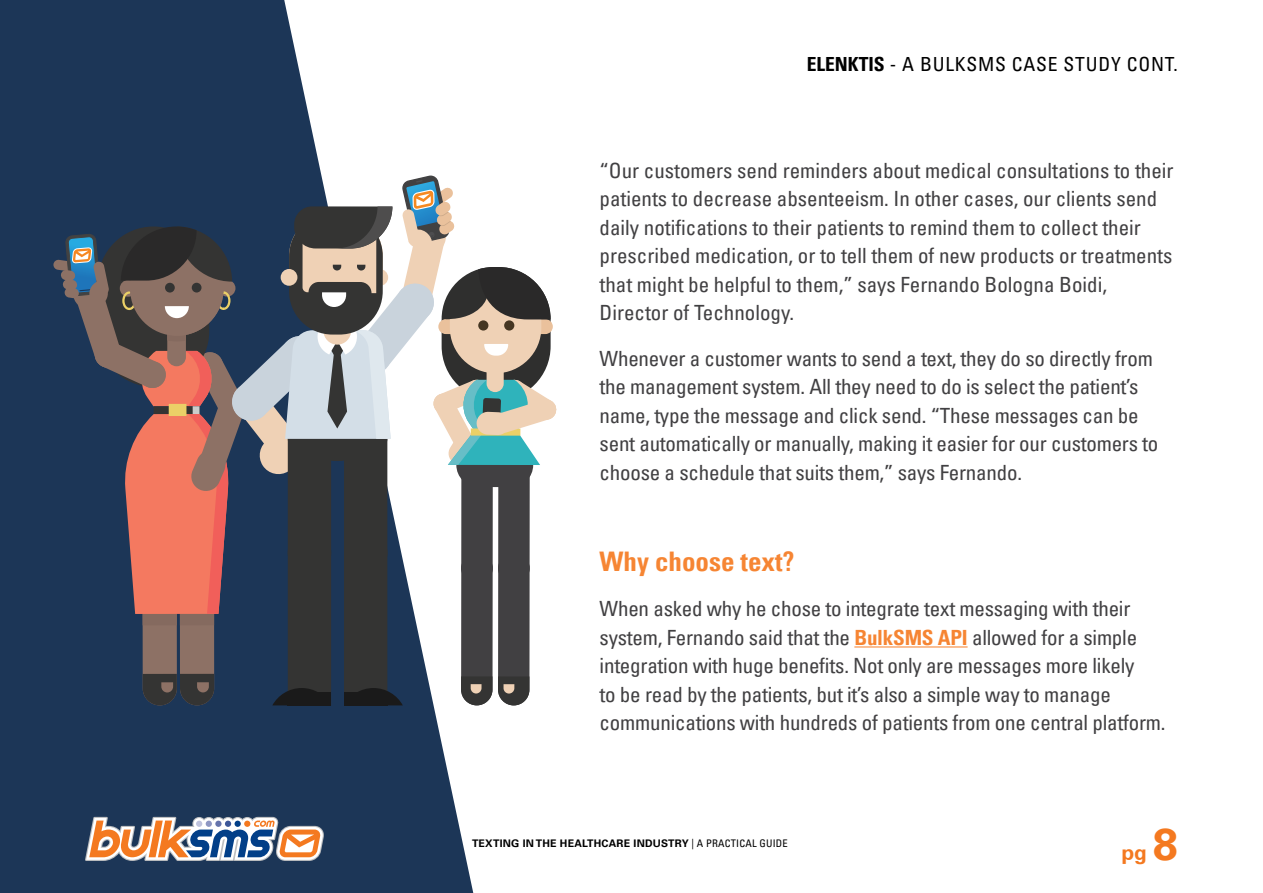
<style>
.page{position:relative;width:1263px;height:893px;background:#fff}
.page>*{position:absolute;margin:0;border:0;box-sizing:border-box;transform-origin:0 0}
.t1{font:700 condensed 27px "Univers LT Pro";color:#f68533}
.t2{font:condensed 21px/28.5px "Univers LT Pro";letter-spacing:-.01em;color:#414042}
.t3{font:700 21px "Univers LT Pro 65";color:#f47920}
.t4{font:condensed 19.5px "Univers LT Pro";letter-spacing:.04em;color:#000}
.t5{font:700 10.5px "Univers LT Pro 65";letter-spacing:.02em;color:#000}
.s1{font-weight:700}
.s2{font-weight:700;color:#f68533}
.s3{font-family:"Univers LT Pro";font-weight:400;font-stretch:condensed}
.s4{font-size:45px}
</style>
<div class="page">
<hr style="left:854px;top:646px;width:113px;height:1px;background:#f68533">
<svg style="left:0;top:0;width:473px;height:893px;fill:#1c3657"></svg>
<svg style="left:53px;top:176px;width:504px;height:529px"></svg>
<div style="left:281px;top:269px;width:16px;height:17px;background:#efd1b5;border-radius:50%"></div>
<svg style="left:85px;top:817px;width:239px;height:44px"></svg>
<p class="t4" style="left:807px;top:52px;width:373px"><span class="s1">ELENKTIS</span> - A BULKSMS CASE STUDY CONT.</p>
<p class="t2" style="left:600px;top:156px;width:575px">“Our customers send reminders about medical consultations to their patients to decrease absenteeism. In other cases, our clients send daily notifications to their patients to remind them to collect their prescribed medication, or to tell them of new products or treatments that might be helpful to them,” says Fernando Bologna Boidi, Director of Technology.</p>
<p class="t2" style="left:600px;top:344px;width:560px">Whenever a customer wants to send a text, they do so directly from the management system. All they need to do is select the patient’s name, type the message and click send. “These messages can be sent automatically or manually, making it easier for our customers to choose a schedule that suits them,” says Fernando.</p>
<p class="t1" style="left:600px;top:545px;width:196px">Why choose text?</p>
<p class="t2" style="left:600px;top:594px;width:567px">When asked why he chose to integrate text messaging with their system, Fernando said that the <span class="s2">BulkSMS API</span> allowed for a simple integration with huge benefits. Not only are messages more likely<br>to be read by the patients, but it’s also a simple way to manage communications with hundreds of patients from one central platform.</p>
<p class="t5" style="left:472px;top:836px;width:317px">TEXTING IN THE HEALTHCARE INDUSTRY <span class="s3">| A PRACTICAL GUIDE</span></p>
<p class="t3" style="left:1121px;top:837px;width:58px">pg <span class="s4">8</span></p>
</div>
